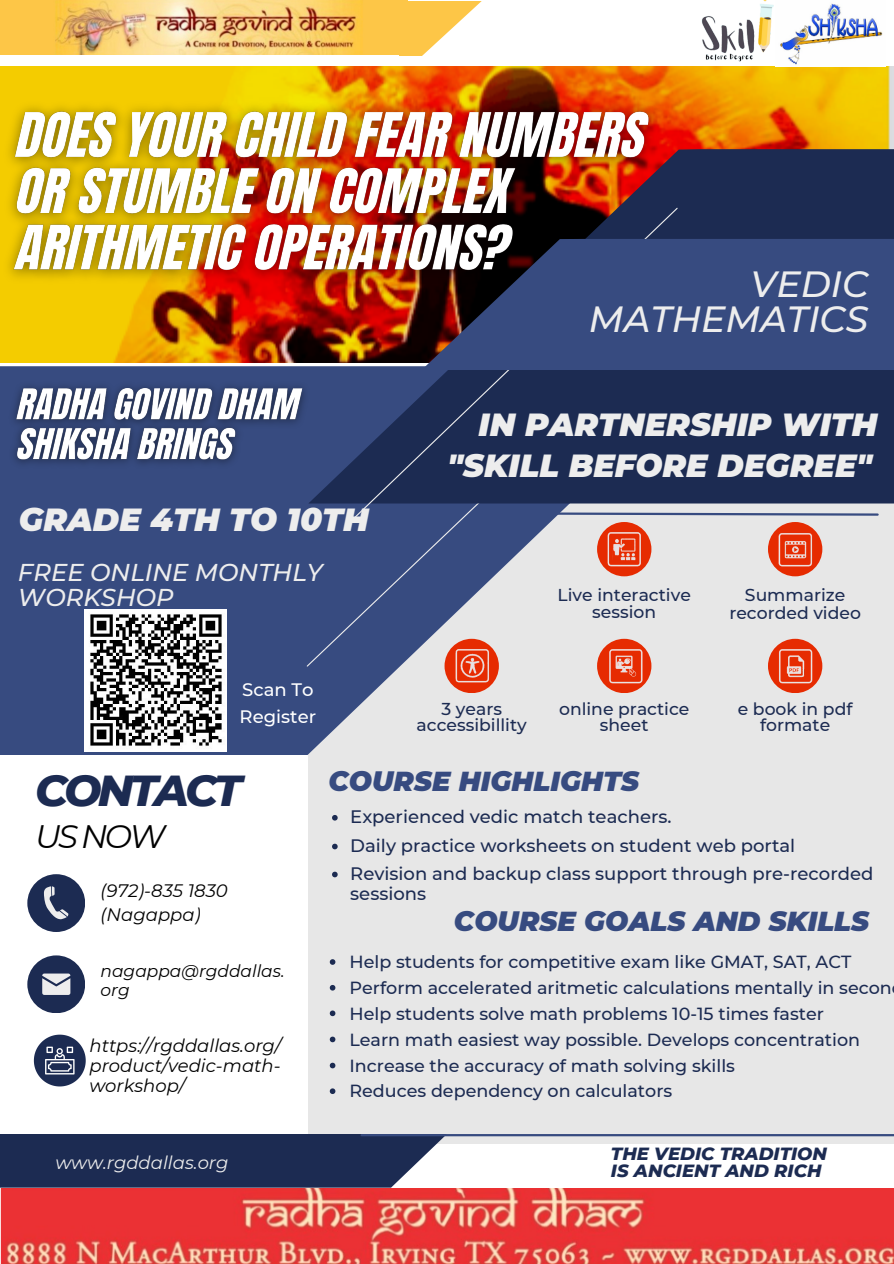
<style>
.page{position:relative;width:894px;height:1264px;background:#fff}
.page>*{position:absolute;margin:0;border:0;box-sizing:border-box;transform-origin:0 0}
.t1{font:italic 800 44.25px "Montserrat";letter-spacing:-.085em;color:#1c2b52}
.t2{font:italic 500 36.3px/35px "Montserrat";color:#ededed;text-align:right}
.t3{font:italic 32.4px "Montserrat";color:#000}
.t4{font:italic 900 31.95px/40.5px "Montserrat";color:#ededed;text-align:right}
.t5{font:italic 900 27.45px "Montserrat";color:#374b80}
.t6{font:italic 500 24.3px/24.9px "Montserrat";color:#ededed}
.t7{font:500 18px/28.3px "Montserrat";color:#1c2b52}
.t8{font:italic 18px/20.2px "Montserrat";color:#000}
.t9{font:italic 800 18px/17px "Montserrat";color:#1c2b52}
.t10{font:italic 18px "Montserrat";color:#ededed}
.t11{font:500 18px/27px "Montserrat";color:#fff}
.t12{font:500 17.55px/25.8px "Montserrat";color:#1c2b52}
.t13{font:500 17.25px/16.6px "Montserrat";color:#1c2b52;text-align:center}
.t14{font:italic 16.95px/19.2px "Montserrat";color:#000}
</style>
<div class="page">
<div style="left:308px;top:500px;width:585px;height:643px;background:#e7e7e7"></div>
<svg style="left:0;top:366px;width:712px;height:389px;fill:#374b80"></svg>
<div style="left:597px;top:522px;width:54px;height:54px;background:#e62b01;border-radius:50%"></div>
<div style="left:767px;top:522px;width:55px;height:54px;background:#e62b01;border-radius:50%"></div>
<div style="left:27px;top:874px;width:58px;height:58px;background:#1c2b52;border-radius:50%"></div>
<div style="left:27px;top:955px;width:58px;height:58px;background:#1c2b52;border-radius:50%"></div>
<div style="left:597px;top:638px;width:54px;height:55px;background:#e62b01;border-radius:50%"></div>
<div style="left:399px;top:1px;width:360px;height:54px;background:#fdc647"></div>
<img style="left:0;top:66px;width:893px;height:297px">
<svg style="left:305px;top:485px;width:225px;height:182px"></svg>
<div style="left:308px;top:149px;width:585px;height:354px;background:#1c2b52"></div>
<div style="left:0;top:1134px;width:447px;height:53px;background:#1c2b52"></div>
<svg style="left:421px;top:0;width:346px;height:56px;background:#fef8ea"></svg>
<svg style="left:352px;top:207px;width:326px;height:312px"></svg>
<div style="left:421px;top:239px;width:472px;height:131px;background:#374b80"></div>
<svg style="left:44px;top:886px;width:25px;height:34px"></svg>
<svg style="left:42px;top:973px;width:28px;height:21px"></svg>
<hr style="left:361px;top:1133px;width:532px;height:3px;background:#374b80">
<svg style="left:505px;top:511px;width:374px;height:6px"></svg>
<img style="left:0;top:1px;width:399px;height:54px">
<img style="left:604px;top:530px;width:37px;height:38px">
<img style="left:775px;top:530px;width:38px;height:38px">
<img style="left:604px;top:647px;width:39px;height:38px">
<div style="left:767px;top:638px;width:55px;height:55px;background:#e62b01;border-radius:50%"></div>
<img style="left:775px;top:647px;width:38px;height:38px">
<div style="left:444px;top:638px;width:54px;height:55px;background:#e62b01;border-radius:50%"></div>
<img style="left:452px;top:647px;width:37px;height:36px">
<img style="left:84px;top:609px;width:142px;height:142px">
<svg style="left:34px;top:1034px;width:52px;height:52px"></svg>
<img style="left:780px;top:3px;width:103px;height:62px">
<img style="left:692px;top:1px;width:82px;height:61px">
<img style="left:0;top:1188px;width:893px;height:75px">
<img style="left:0;top:82px;width:669px;height:226px">
<img style="left:4px;top:367px;width:312px;height:118px">
<svg style="left:332px;top:815px;width:5px;height:5px"></svg>
<svg style="left:332px;top:843px;width:5px;height:6px"></svg>
<svg style="left:332px;top:871px;width:5px;height:6px"></svg>
<svg style="left:330px;top:985px;width:5px;height:5px"></svg>
<svg style="left:330px;top:1010px;width:5px;height:6px"></svg>
<svg style="left:330px;top:1036px;width:5px;height:6px"></svg>
<svg style="left:330px;top:1062px;width:5px;height:6px"></svg>
<svg style="left:330px;top:1088px;width:5px;height:6px"></svg>
<svg style="left:330px;top:959px;width:5px;height:5px"></svg>
<h2 class="t2" style="left:588px;top:266px;width:281px">VEDIC<br>MATHEMATICS</h2>
<h3 class="t4" style="left:19px;top:499px;width:351px">GRADE 4TH TO 10TH</h3>
<h3 class="t6" style="left:18px;top:559px;width:306px">FREE ONLINE MONTHLY<br>WORKSHOP</h3>
<h3 class="t4" style="left:447px;top:404px;width:431px">IN PARTNERSHIP WITH "SKILL BEFORE DEGREE"</h3>
<p class="t13" style="left:557px;top:587px;width:135px">Live interactive session</p>
<p class="t13" style="left:729px;top:586px;width:133px;line-height:17.5px">Summarize recorded video</p>
<p class="t11" style="left:239px;top:675px;width:78px">Scan To<br>Register</p>
<h1 class="t1" style="left:35px;top:763px;width:208px">CONTACT</h1>
<h3 class="t3" style="left:35px;top:816px;width:132px">US NOW</h3>
<p class="t8" style="left:101px;top:877px;width:129px;line-height:24.8px">(972)-835 1830 (Nagappa)</p>
<p class="t14" style="left:101px;top:961px;width:186px">nagappa@rgddallas. org</p>
<p class="t8" style="left:89px;top:1035px;width:193px;text-align:justify">https://rgddallas.org/ product/vedic-math&shy;workshop/</p>
<p class="t13" style="left:559px;top:700px;width:132px">online practice sheet</p>
<p class="t13" style="left:737px;top:700px;width:116px">e book in pdf formate</p>
<p class="t13" style="left:416px;top:700px;width:112px">3 years accessibillity</p>
<h3 class="t5" style="left:328px;top:764px;width:312px">COURSE HIGHLIGHTS</h3>
<p class="t7" style="left:350px;top:802px;width:524px">Experienced vedic match teachers.<br>Daily practice worksheets on student web portal<br>Revision and backup class support through pre-recorded</p>
<p class="t7" style="left:350px;top:879px;width:77px">sessions</p>
<h3 class="t5" style="left:454px;top:904px;width:416px">COURSE GOALS AND SKILLS</h3>
<p class="t12" style="left:349px;top:949px;width:503px">Help students for competitive exam like GMAT, SAT, ACT</p>
<p class="t12" style="left:349px;top:974px;width:543px">Perform accelerated aritmetic calculations mentally in secon Help students solve math problems 10-15 times faster<br>Learn math easiest way possible. Develops concentration Increase the accuracy of math solving skills<br>Reduces dependency on calculators</p>
<p class="t10" style="left:55px;top:1151px;width:174px">www.rgddallas.org</p>
<p class="t9" style="left:610px;top:1145px;width:217px">THE VEDIC TRADITION<br>IS ANCIENT AND RICH</p>
</div>
